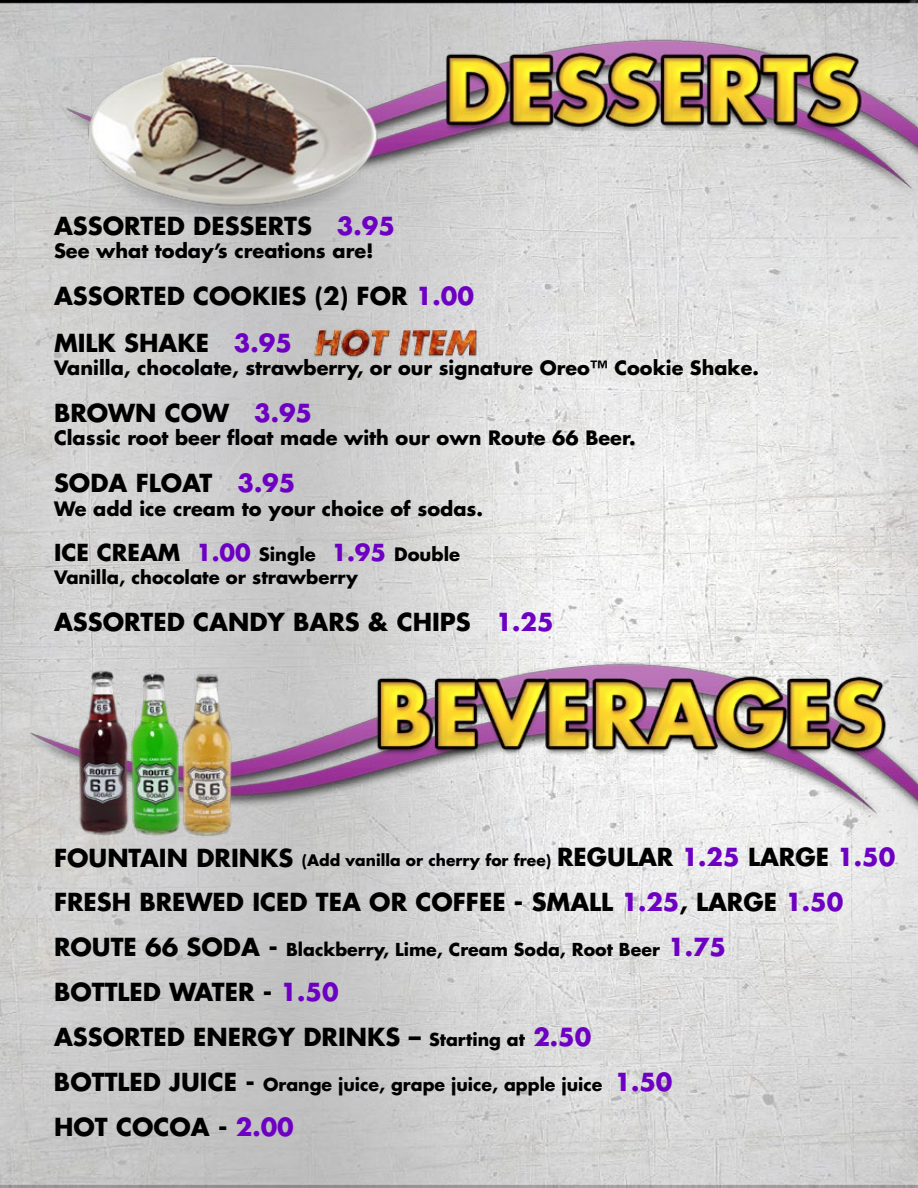
<style>
.page{position:relative;width:918px;height:1188px;background:#fff}
.page>*{position:absolute;margin:0;border:0;box-sizing:border-box;transform-origin:0 0}
.t1{font:700 24.15px/47px "Futura Std";color:#000}
.t2{font:700 19.35px "Futura Std";color:#000}
.t3{font:700 18px/23.2px "Futura Std";color:#000}
.t4{font:700 17.4px "Futura Std";color:#000}
.t5{font:700 15.45px "Futura Std";color:#000}
.s1{color:#6d00c2}
.s2{font-size:19.2px}
.s3{font-size:22.8px}
.s4{font-size:22.8px;color:#6d00c2}
.s5{font-size:24.15px}
.s6{font-size:24.15px;color:#6d00c2}
.s7{font-size:17.4px}
</style>
<div class="page">
<img style="left:0;top:0;width:918px;height:1188px">
<img style="left:54px;top:29px;width:864px;height:199px">
<img style="left:19px;top:654px;width:899px;height:199px">
<img style="left:308px;top:321px;width:175px;height:40px">
<p class="t1" style="left:54px;top:202px;width:342px">ASSORTED DESSERTS <span class="s1">3.95</span></p>
<p class="t2" style="left:54px;top:238px;width:321px">See what today’s creations are!</p>
<p class="t1" style="left:54px;top:272px;width:421px">ASSORTED COOKIES (2) FOR <span class="s1">1.00<br></span>MILK SHAKE <span class="s1">3.95</span></p>
<p class="t2" style="left:54px;top:355px;width:707px">Vanilla, chocolate, strawberry, or <span class="s2">our signature Oreo™ Cookie Shake.</span></p>
<p class="t1" style="left:54px;top:389px;width:260px">BROWN COW <span class="s1">3.95</span></p>
<p class="t2" style="left:54px;top:425px;width:583px">Classic root beer float made with our own Route 66 Beer.</p>
<p class="t1" style="left:54px;top:460px;width:243px">SODA FLOAT <span class="s1">3.95</span></p>
<p class="t2" style="left:54px;top:496px;width:431px">We add ice cream to your choice of sodas.</p>
<p class="t3" style="left:54px;top:542px;width:408px"><span class="s3">ICE CREAM</span> <span class="s4">1.00</span> Single <span class="s4">1.95</span> Double<br>Vanilla, chocolate or strawberry</p>
<p class="t1" style="left:54px;top:598px;width:501px">ASSORTED CANDY BARS &amp; CHIPS <span class="s1">1.25</span></p>
<p class="t5" style="left:54px;top:850px;width:843px"><span class="s5">FOUNTAIN DRINKS</span> (Add vanilla or cherry for free) <span class="s5">REGULAR</span> <span class="s6">1.25</span> <span class="s5">LARGE</span> <span class="s6">1.50</span></p>
<p class="t1" style="left:54px;top:879px;width:791px">FRESH BREWED ICED TEA OR COFFEE - SMALL <span class="s1">1.25</span>, LARGE <span class="s1">1.50</span></p>
<p class="t4" style="left:54px;top:938px;width:674px"><span class="s5">ROUTE 66 SODA -</span> Blackberry, Lime, Cream Soda, Root Beer <span class="s6">1.75</span></p>
<p class="t1" style="left:54px;top:970px;width:539px;line-height:45px">BOTTLED WATER - <span class="s1">1.50<br></span>ASSORTED ENERGY DRINKS – <span class="s7">Starting at</span> <span class="s1">2.50</span></p>
<p class="t4" style="left:54px;top:1073px;width:620px"><span class="s5">BOTTLED JUICE -</span> Orange juice, grape juice, apple juice <span class="s6">1.50</span></p>
<p class="t1" style="left:54px;top:1104px;width:241px">HOT COCOA - <span class="s1">2.00</span></p>
</div>
